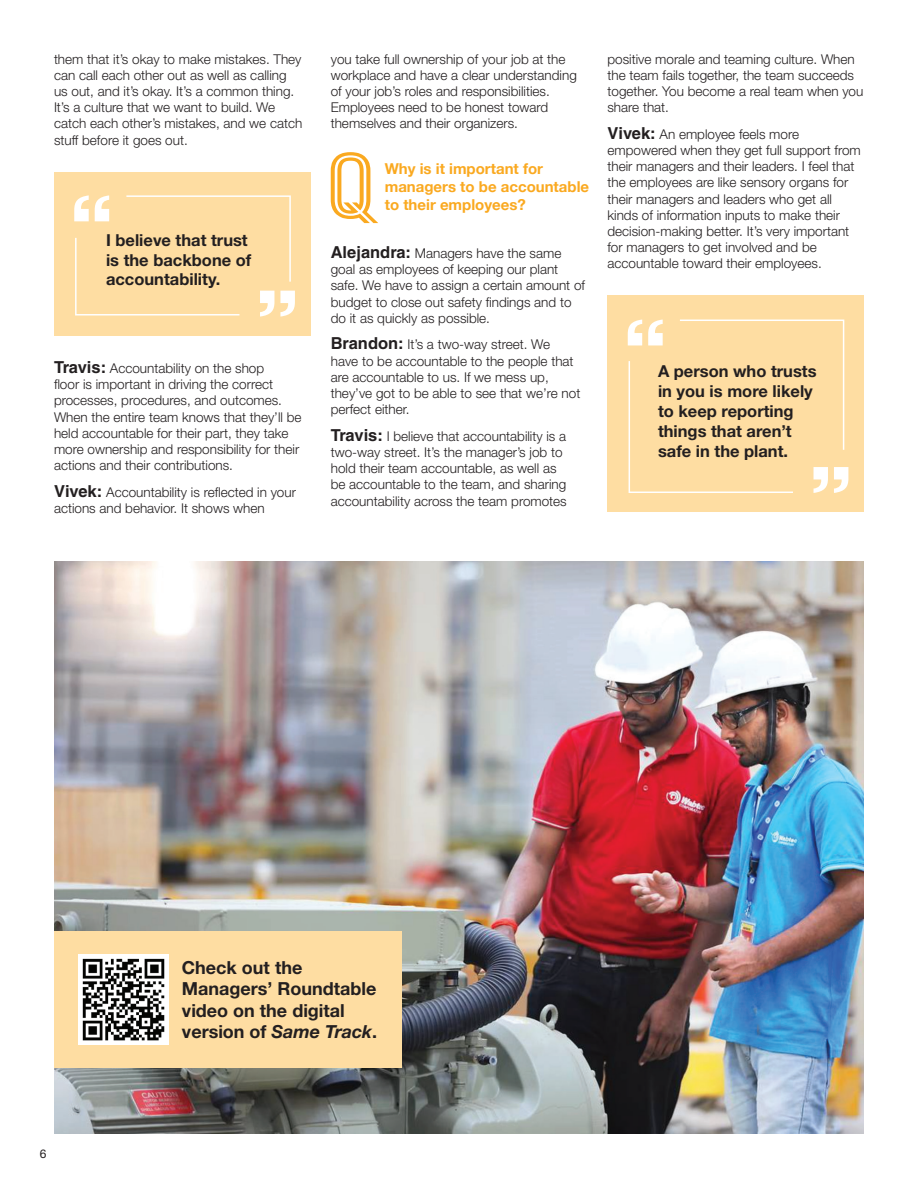
<style>
.page{position:relative;width:918px;height:1188px;background:#fff}
.page>*{position:absolute;margin:0;border:0;box-sizing:border-box;transform-origin:0 0}
.t1{font:700 18px/21.6px "Helvetica Neue LT Std";color:#231f20}
.t2{font:700 16.5px/19.8px "Helvetica Neue LT Std";color:#231f20}
.t3{font:700 15px/18px "Helvetica Neue";color:#faa920}
.t4{font:300 13.5px/16.2px "Helvetica Neue LT Std";color:#231f20}
.t5{font:12px "Helvetica Neue LT Std";color:#231f20}
.s1{font-family:"Helvetica LT Std";font-weight:700;font-size:16.5px}
.s2{font-style:italic}
</style>
<div class="page">
<svg style="left:331px;top:152px;width:47px;height:71px"></svg>
<img style="left:54px;top:562px;width:810px;height:572px">
<div style="left:54px;top:931px;width:348px;height:137px;background:#fedda2"></div>
<div style="left:78px;top:954px;width:91px;height:91px;background:#fff"></div>
<img style="left:82px;top:958px;width:83px;height:83px">
<div style="left:54px;top:172px;width:256px;height:164px;background:#fedda2"></div>
<svg style="left:74px;top:195px;width:221px;height:122px"></svg>
<div style="left:608px;top:296px;width:256px;height:216px;background:#fedda2"></div>
<svg style="left:628px;top:319px;width:220px;height:174px"></svg>
<p class="t4" style="left:54px;top:50px;width:250px">them that it’s okay to make mistakes. They can call each other out as well as calling us out, and it’s okay. It’s a common thing.<br>It’s a culture that we want to build. We catch each other’s mistakes, and we catch stuff before it goes out.</p>
<p class="t4" style="left:331px;top:50px;width:248px">you take full ownership of your job at the workplace and have a clear understanding of your job’s roles and responsibilities.<br>Employees need to be honest toward themselves and their organizers.</p>
<p class="t4" style="left:608px;top:50px;width:257px">positive morale and teaming culture. When the team fails together, the team succeeds together. You become a real team when you share that.</p>
<p class="t4" style="left:608px;top:126px;width:255px"><span class="s1">Vivek:</span> An employee feels more empowered when they get full support from their managers and their leaders. I feel that the employees are like sensory organs for their managers and leaders who get all kinds of information inputs to make their decision-making better. It’s very important for managers to get involved and be accountable toward their employees.</p>
<p class="t3" style="left:385px;top:160px;width:206px">Why is it important for managers to be accountable to their employees?</p>
<p class="t2" style="left:106px;top:230px;width:147px">I believe that trust is the backbone of accountability.</p>
<p class="t4" style="left:331px;top:245px;width:256px"><span class="s1">Alejandra:</span> Managers have the same goal as employees of keeping our plant safe. We have to assign a certain amount of budget to close out safety findings and to do it as quickly as possible.</p>
<p class="t4" style="left:331px;top:336px;width:251px"><span class="s1">Brandon:</span> It’s a two-way street. We have to be accountable to the people that are accountable to us. If we mess up, they’ve got to be able to see that we’re not perfect either.</p>
<p class="t4" style="left:331px;top:428px;width:238px"><span class="s1">Travis:</span> I believe that accountability is a two-way street. It’s the manager’s job to hold their team accountable, as well as be accountable to the team, and sharing accountability across the team promotes</p>
<p class="t4" style="left:54px;top:360px;width:249px"><span class="s1">Travis:</span> Accountability on the shop<br>floor is important in driving the correct processes, procedures, and outcomes.<br>When the entire team knows that they’ll be held accountable for their part, they take more ownership and responsibility for their actions and their contributions.</p>
<p class="t4" style="left:54px;top:483px;width:244px"><span class="s1">Vivek:</span> Accountability is reflected in your actions and behavior. It shows when</p>
<p class="t2" style="left:658px;top:361px;width:160px">A person who trusts in you is more likely to keep reporting things that aren’t safe in the plant.</p>
<p class="t5" style="left:40px;top:1146px;width:8px">6</p>
<h1 class="t1" style="left:182px;top:956px;width:197px">Check out the<br>Managers’ Roundtable video on the digital version of <span class="s2">Same Track</span>.</h1>
</div>
